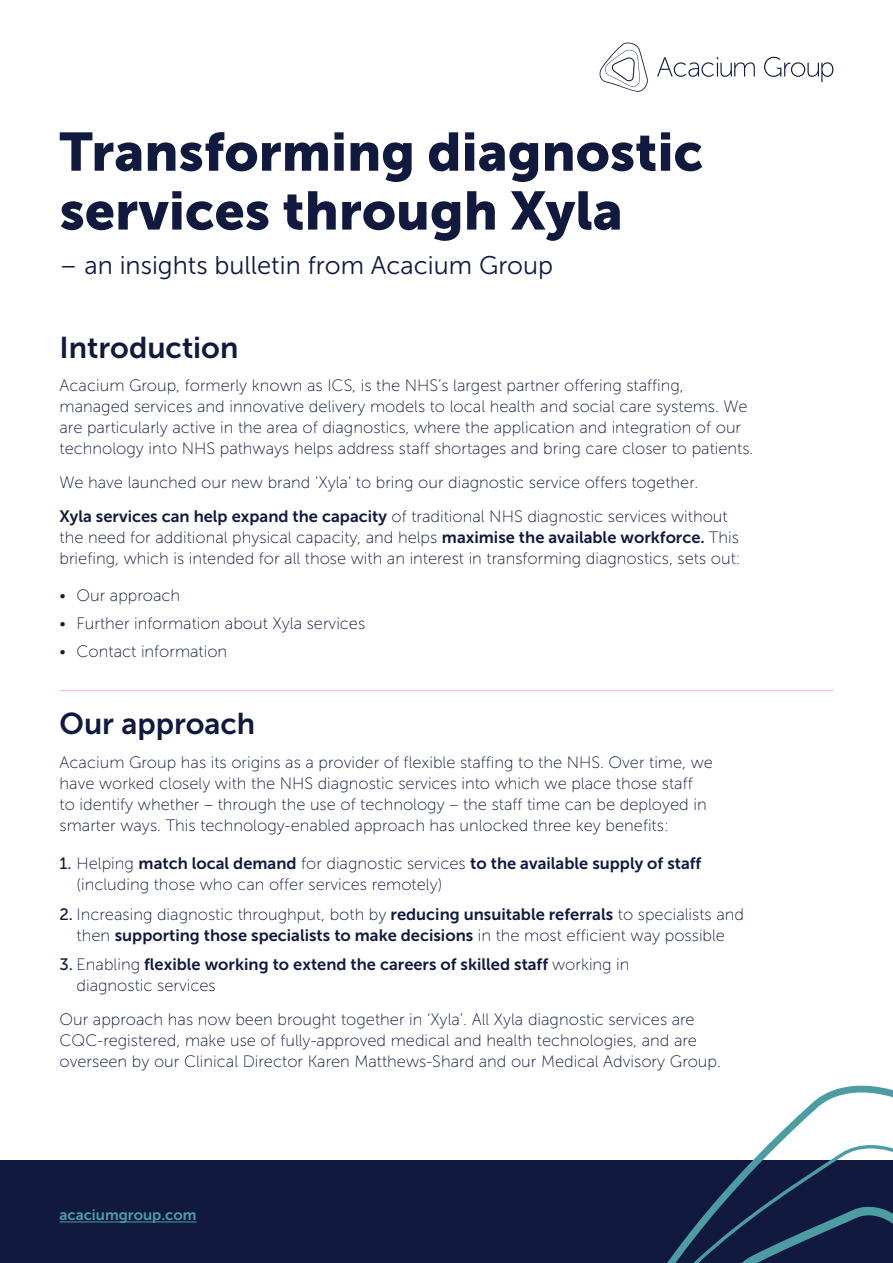
<style>
.page{position:relative;width:893px;height:1263px;background:#fff}
.page>*{position:absolute;margin:0;border:0;box-sizing:border-box;transform-origin:0 0}
.t1{font:53.7px/58.8px "Museo Sans 900";color:#111a3e}
.t2{font:30px "Museo Sans 700";color:#111a3e}
.t3{font:25.5px "Museo Sans 300";color:#111a3e}
.t4{font:16.5px/21px "Museo Sans 100";color:#111a3e}
.t5{font:16.5px "Museo Sans 700";color:#111a3e}
.t6{font:15px "Museo Sans 700";color:#4c9da3}
.s1{font-family:"Museo Sans 700"}
.s2{font-family:"Museo Sans 500"}
.s3{font-family:"Museo Sans 100"}
</style>
<div class="page">
<div style="left:0;top:1161px;width:893px;height:102px;background:#111a3e"></div>
<svg style="left:657px;top:57px;width:98px;height:20px"></svg>
<svg style="left:764px;top:57px;width:69px;height:25px"></svg>
<svg style="left:600px;top:43px;width:48px;height:49px"></svg>
<svg style="left:632px;top:1085px;width:261px;height:178px"></svg>
<hr style="left:60px;top:690px;width:773px;height:1px;background:#f9bac0">
<hr style="left:60px;top:1221px;width:136px;height:1px;background:#4c9da3">
<h1 class="t1" style="left:60px;top:122px;width:645px">Transforming diagnostic services through Xyla</h1>
<h3 class="t3" style="left:60px;top:252px;width:495px">– an insights bulletin from Acacium Group</h3>
<h2 class="t2" style="left:60px;top:331px;width:180px">Introduction</h2>
<p class="t4" style="left:60px;top:375px;width:695px">Acacium Group, formerly known as ICS, is the NHS’s largest partner offering staffing, managed services and innovative delivery models to local health and social care systems. We are particularly active in the area of diagnostics, where the application and integration of our technology into NHS pathways helps address staff shortages and bring care closer to patients.</p>
<p class="t4" style="left:60px;top:466px;width:670px;line-height:33.8px">We have launched our new brand ‘Xyla’ to bring our diagnostic service offers together.<br><span class="s1">Xyla services can help expand the capacity</span> of traditional NHS diagnostic services without</p>
<p class="t4" style="left:60px;top:527px;width:683px">the need for additional physical capacity, and helps <span class="s1">maximise the available workforce.</span> This briefing, which is intended for all those with an interest in transforming diagnostics, sets out:</p>
<p class="t4" style="left:60px;top:585px;width:122px">• Our approach</p>
<p class="t4" style="left:60px;top:613px;width:307px">• Further information about Xyla services</p>
<p class="t4" style="left:60px;top:641px;width:169px">• Contact information</p>
<h2 class="t2" style="left:60px;top:707px;width:197px">Our approach</h2>
<p class="t4" style="left:60px;top:752px;width:655px">Acacium Group has its origins as a provider of flexible staffing to the NHS. Over time, we have worked closely with the NHS diagnostic services into which we place those staff<br>to identify whether – through the use of technology – the staff time can be deployed in smarter ways. This technology-enabled approach has unlocked three key benefits:</p>
<p class="t5" style="left:60px;top:854px;width:643px"><span class="s2">1.</span> <span class="s3">Helping</span> match local demand <span class="s3">for diagnostic services</span> to the available supply of staff</p>
<p class="t4" style="left:77px;top:874px;width:367px">(including those who can offer services remotely)</p>
<p class="t4" style="left:60px;top:904px;width:686px"><span class="s2">2.</span> Increasing diagnostic throughput, both by <span class="s1">reducing unsuitable referrals</span> to specialists and</p>
<p class="t5" style="left:77px;top:926px;width:650px"><span class="s3">then</span> supporting those specialists to make decisions <span class="s3">in the most efficient way possible</span></p>
<p class="t5" style="left:60px;top:955px;width:571px"><span class="s2">3.</span> <span class="s3">Enabling</span> flexible working to extend the careers of skilled staff <span class="s3">working in</span></p>
<p class="t4" style="left:60px;top:969px;width:637px;line-height:33.8px;text-indent:17px">diagnostic services<br>Our approach has now been brought together in ‘Xyla’. All Xyla diagnostic services are</p>
<p class="t4" style="left:60px;top:1030px;width:663px">CQC-registered, make use of fully-approved medical and health technologies, and are overseen by our Clinical Director Karen Matthews-Shard and our Medical Advisory Group.</p>
<p class="t6" style="left:60px;top:1207px;width:138px">acaciumgroup.com</p>
</div>
